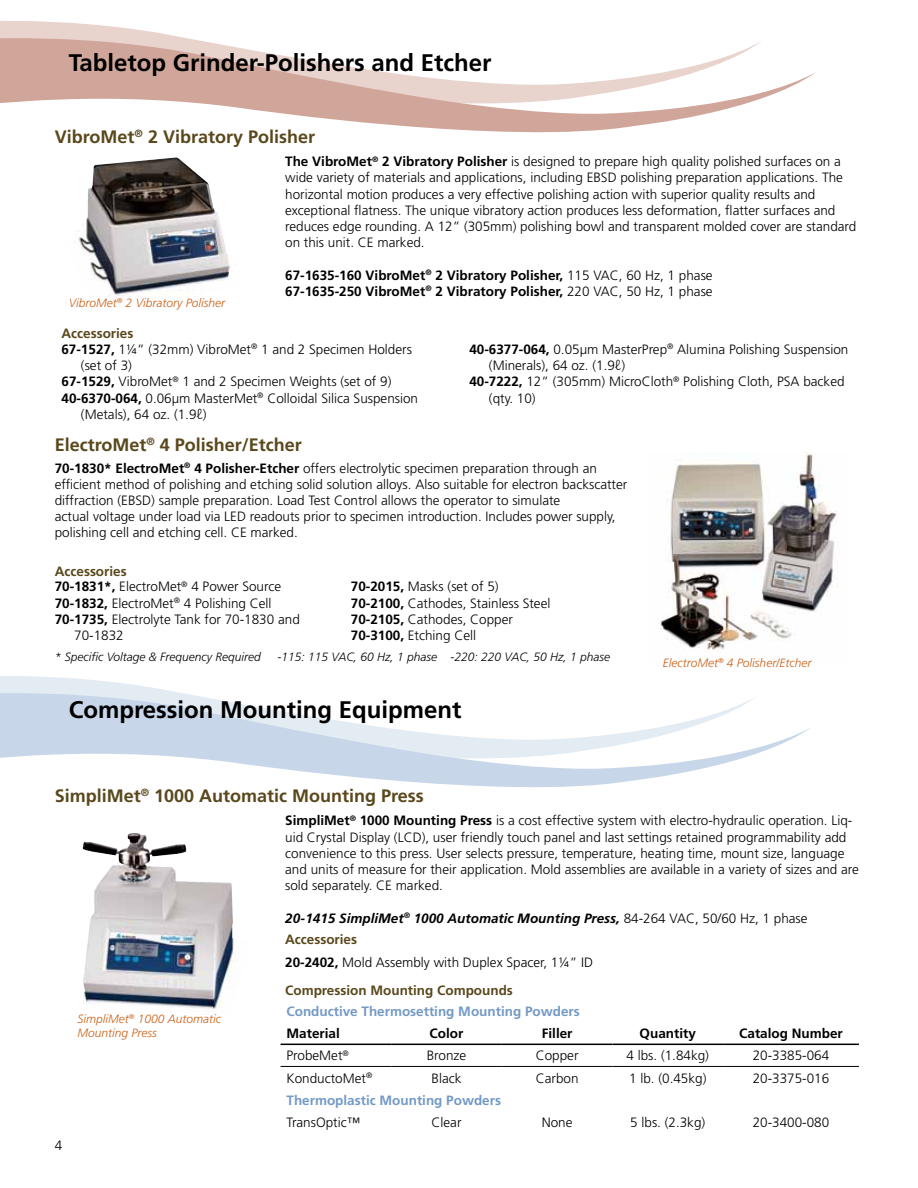
<style>
.page{position:relative;width:918px;height:1188px;background:#fff}
.page>*{position:absolute;margin:0;border:0;box-sizing:border-box;transform-origin:0 0}
.t1{font:700 24px "Frutiger LT Std";color:#000}
.t2{font:700 18px "Frutiger LT Std";color:#5a481c}
.t3{font:300 13.5px/16.2px "Frutiger LT Std";color:#000}
.t4{font:700 13.5px/16.2px "Frutiger LT Std";color:#000}
.t5{font:italic 700 13.5px "Frutiger LT Std";color:#000}
.t6{font:700 13.5px "Frutiger LT Std";color:#7399c6}
.t7{font:700 13.5px "Frutiger LT Std";color:#5a481c}
.t8{font:italic 300 12px/14.2px "Frutiger LT Std";color:#c96319}
.t9{font:italic 300 12px "Frutiger LT Std";color:#000}
.s1{font-weight:700}
.s2{font-weight:300}
.s3{font-weight:300;font-style:normal}
</style>
<div class="page">
<svg style="left:0;top:21px;width:766px;height:112px"></svg>
<svg style="left:0;top:676px;width:762px;height:112px"></svg>
<img style="left:78px;top:157px;width:153px;height:141px">
<img style="left:659px;top:452px;width:179px;height:198px">
<img style="left:82px;top:833px;width:157px;height:176px">
<hr style="left:281px;top:1044px;width:110px;height:1px;background:#000">
<hr style="left:391px;top:1044px;width:111px;height:1px;background:#000">
<hr style="left:502px;top:1044px;width:110px;height:1px;background:#000">
<hr style="left:612px;top:1044px;width:111px;height:1px;background:#000">
<hr style="left:723px;top:1044px;width:136px;height:1px;background:#000">
<hr style="left:281px;top:1066px;width:110px;height:1px;background:#000">
<hr style="left:391px;top:1066px;width:111px;height:1px;background:#000">
<hr style="left:502px;top:1066px;width:110px;height:1px;background:#000">
<hr style="left:612px;top:1066px;width:111px;height:1px;background:#000">
<hr style="left:723px;top:1066px;width:136px;height:1px;background:#000">
<h1 class="t1" style="left:69px;top:48px;width:424px">Tabletop Grinder-Polishers and Etcher</h1>
<h2 class="t2" style="left:55px;top:126px;width:262px">VibroMet<sup>®</sup> 2 Vibratory Polisher</h2>
<p class="t3" style="left:285px;top:154px;width:573px"><span class="s1">The VibroMet</span><sup>®</sup> <span class="s1">2 Vibratory Polisher</span> is designed to prepare high quality polished surfaces on a wide variety of materials and applications, including EBSD polishing preparation applications. The horizontal motion produces a very effective polishing action with superior quality results and exceptional flatness. The unique vibratory action produces less deformation, flatter surfaces and reduces edge rounding. A 12” (305mm) polishing bowl and transparent molded cover are standard on this unit. CE marked.</p>
<p class="t4" style="left:285px;top:267px;width:429px">67-1635-160 VibroMet<sup>®</sup> 2 Vibratory Polisher, <span class="s2">115 VAC, 60 Hz, 1 phase<br></span>67-1635-250 VibroMet<sup>®</sup> 2 Vibratory Polisher, <span class="s2">220 VAC, 50 Hz, 1 phase</span></p>
<p class="t8" style="left:69px;top:296px;width:158px">VibroMet<sup>®</sup> 2 Vibratory Polisher</p>
<p class="t7" style="left:61px;top:325px;width:73px">Accessories</p>
<p class="t3" style="left:61px;top:341px;width:352px"><span class="s1">67-1527,</span> 1¼” (32mm) VibroMet<sup>®</sup> 1 and 2 Specimen Holders</p>
<p class="t3" style="left:81px;top:358px;width:53px">(set of 3)</p>
<p class="t3" style="left:61px;top:374px;width:331px"><span class="s1">67-1529,</span> VibroMet<sup>®</sup> 1 and 2 Specimen Weights (set of 9)</p>
<p class="t3" style="left:61px;top:390px;width:358px"><span class="s1">40-6370-064,</span> 0.06μm MasterMet<sup>®</sup> Colloidal Silica Suspension</p>
<p class="t3" style="left:81px;top:406px;width:127px">(Metals), 64 oz. (1.9ℓ)</p>
<p class="t3" style="left:469px;top:341px;width:380px"><span class="s1">40-6377-064,</span> 0.05μm MasterPrep<sup>®</sup> Alumina Polishing Suspension</p>
<p class="t3" style="left:489px;top:358px;width:138px">(Minerals), 64 oz. (1.9ℓ)</p>
<p class="t3" style="left:469px;top:374px;width:377px"><span class="s1">40-7222,</span> 12” (305mm) MicroCloth<sup>®</sup> Polishing Cloth, PSA backed</p>
<p class="t3" style="left:489px;top:390px;width:48px">(qty. 10)</p>
<h2 class="t2" style="left:55px;top:434px;width:249px">ElectroMet<sup>®</sup> 4 Polisher/Etcher</h2>
<p class="t3" style="left:55px;top:460px;width:574px"><span class="s1">70-1830* ElectroMet</span><sup>®</sup> <span class="s1">4 Polisher-Etcher</span> offers electrolytic specimen preparation through an efficient method of polishing and etching solid solution alloys. Also suitable for electron backscatter diffraction (EBSD) sample preparation. Load Test Control allows the operator to simulate<br>actual voltage under load via LED readouts prior to specimen introduction. Includes power supply, polishing cell and etching cell. CE marked.</p>
<p class="t7" style="left:55px;top:563px;width:73px">Accessories</p>
<p class="t3" style="left:55px;top:579px;width:228px"><span class="s1">70-1831*,</span> ElectroMet<sup>®</sup> 4 Power Source</p>
<p class="t3" style="left:55px;top:595px;width:218px"><span class="s1">70-1832,</span> ElectroMet<sup>®</sup> 4 Polishing Cell</p>
<p class="t3" style="left:55px;top:611px;width:247px"><span class="s1">70-1735,</span> Electrolyte Tank for 70-1830 and</p>
<p class="t3" style="left:74px;top:628px;width:51px">70-1832</p>
<p class="t3" style="left:351px;top:579px;width:201px"><span class="s1">70-2015,</span> Masks (set of 5)<br><span class="s1">70-2100,</span> Cathodes, Stainless Steel<br><span class="s1">70-2105,</span> Cathodes, Copper<br><span class="s1">70-3100,</span> Etching Cell</p>
<p class="t9" style="left:55px;top:650px;width:208px">* Specific Voltage &amp; Frequency Required</p>
<p class="t9" style="left:278px;top:650px;width:334px">-115: 115 VAC, 60 Hz, 1 phase -220: 220 VAC, 50 Hz, 1 phase</p>
<h1 class="t1" style="left:69px;top:695px;width:394px">Compression Mounting Equipment</h1>
<p class="t8" style="left:663px;top:656px;width:150px">ElectroMet<sup>®</sup> 4 Polisher/Etcher</p>
<h2 class="t2" style="left:55px;top:785px;width:371px">SimpliMet<sup>®</sup> 1000 Automatic Mounting Press</h2>
<p class="t3" style="left:285px;top:813px;width:575px"><span class="s1">SimpliMet</span><sup>®</sup> <span class="s1">1000 Mounting Press</span> is a cost effective system with electro-hydraulic operation. Liq&shy;uid Crystal Display (LCD), user friendly touch panel and last settings retained programmability add convenience to this press. User selects pressure, temperature, heating time, mount size, language and units of measure for their application. Mold assemblies are available in a variety of sizes and are sold separately. CE marked.</p>
<p class="t5" style="left:285px;top:910px;width:524px">20-1415 SimpliMet<sup>®</sup> 1000 Automatic Mounting Press, <span class="s3">84-264 VAC, 50/60 Hz, 1 phase</span></p>
<p class="t3" style="left:285px;top:955px;width:309px"><span class="s1">20-2402,</span> Mold Assembly with Duplex Spacer, 1¼” ID</p>
<p class="t7" style="left:285px;top:932px;width:73px">Accessories</p>
<p class="t8" style="left:78px;top:1012px;width:145px">SimpliMet<sup>®</sup> 1000 Automatic<br>Mounting Press</p>
<p class="t3" style="left:55px;top:1138px;width:9px">4</p>
<p class="t7" style="left:285px;top:982px;width:229px">Compression Mounting Compounds</p>
<p class="t6" style="left:287px;top:1004px;width:295px">Conductive Thermosetting Mounting Powders</p>
<p class="t4" style="left:287px;top:1026px;width:55px">Material</p>
<p class="t4" style="left:430px;top:1026px;width:35px">Color</p>
<p class="t4" style="left:542px;top:1026px;width:32px">Filler</p>
<p class="t4" style="left:640px;top:1026px;width:58px">Quantity</p>
<p class="t4" style="left:739px;top:1026px;width:105px">Catalog Number</p>
<p class="t3" style="left:287px;top:1048px;width:64px">ProbeMet<sup>®</sup></p>
<p class="t3" style="left:427px;top:1048px;width:41px">Bronze</p>
<p class="t3" style="left:536px;top:1048px;width:44px">Copper</p>
<p class="t3" style="left:627px;top:1048px;width:84px">4 lbs. (1.84kg)</p>
<p class="t3" style="left:753px;top:1048px;width:78px">20-3385-064</p>
<p class="t3" style="left:287px;top:1070px;width:87px">KonductoMet<sup>®</sup></p>
<p class="t3" style="left:432px;top:1070px;width:31px">Black</p>
<p class="t3" style="left:536px;top:1070px;width:44px">Carbon</p>
<p class="t3" style="left:629px;top:1070px;width:79px">1 lb. (0.45kg)</p>
<p class="t3" style="left:753px;top:1070px;width:78px">20-3375-016</p>
<p class="t6" style="left:287px;top:1092px;width:216px">Thermoplastic Mounting Powders</p>
<p class="t3" style="left:287px;top:1114px;width:75px">TransOptic™</p>
<p class="t3" style="left:432px;top:1114px;width:31px">Clear</p>
<p class="t3" style="left:542px;top:1114px;width:32px">None</p>
<p class="t3" style="left:630px;top:1114px;width:77px">5 lbs. (2.3kg)</p>
<p class="t3" style="left:753px;top:1114px;width:78px">20-3400-080</p>
</div>
